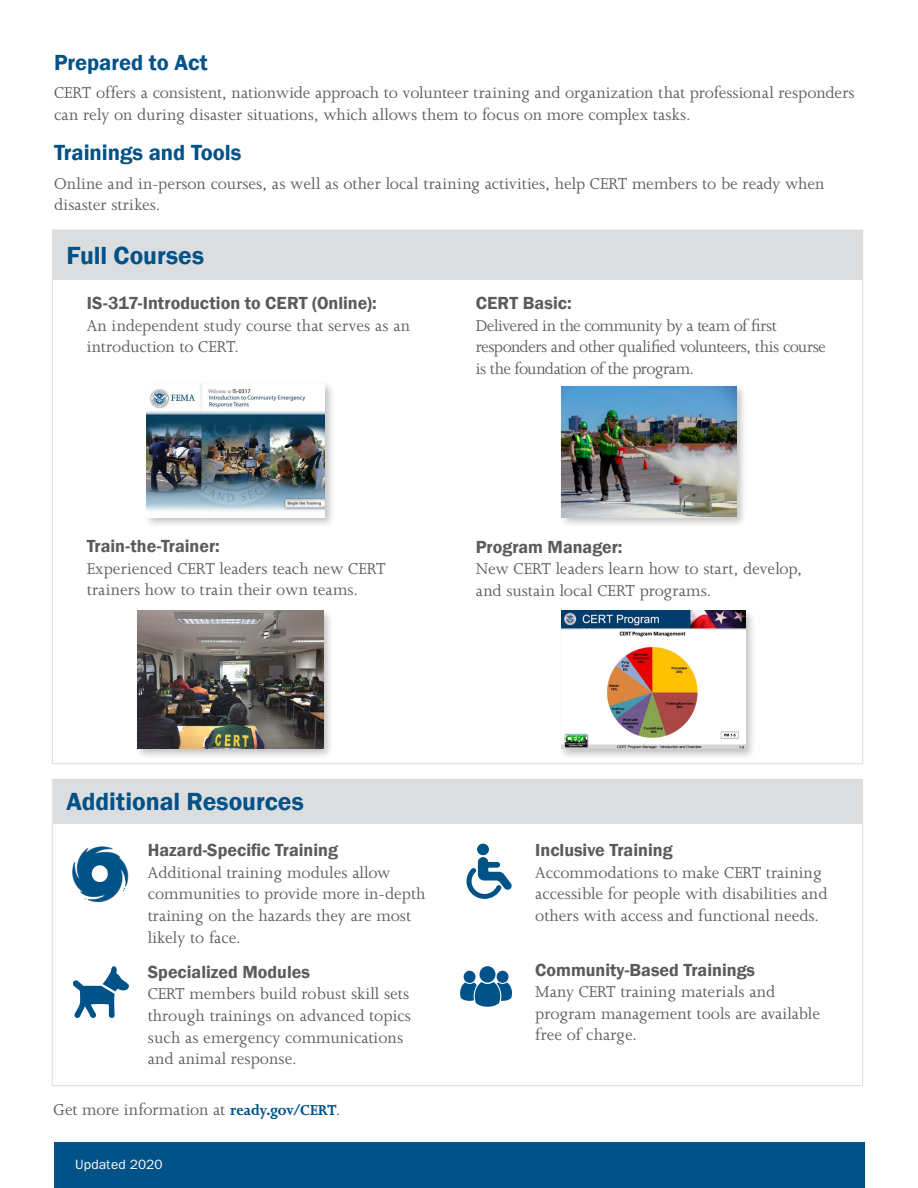
<style>
.page{position:relative;width:918px;height:1188px;background:#fff}
.page>*{position:absolute;margin:0;border:0;box-sizing:border-box;transform-origin:0 0}
.Intro{font:600 25.5px "Franklin Gothic";color:#005288}
.Intro-2{font:600 22.5px "Franklin Gothic";color:#005288}
.Body{font:18px/21.6px "Joanna MT Std";color:#5a5b5d}
.Body-2{font:600 18px "Franklin Gothic";color:#5a5b5d}
.Body-3{font:18px/21.6px "Joanna MT Std";letter-spacing:-.03em;color:#5a5b5d}
.Body-4{font:13.5px "Franklin Gothic";letter-spacing:.01em;color:#fff}
.s1{font-weight:700;font-size:16.5px;color:#005288}
</style>
<div class="page">
<div style="left:53px;top:230px;width:810px;height:50px;background:#dcddde"></div>
<div style="left:53px;top:779px;width:810px;height:45px;background:#dcddde"></div>
<div style="left:54px;top:1142px;width:811px;height:46px;background:#005288"></div>
<div style="left:477px;top:844px;width:12px;height:11px;background:#005287;border-radius:50%"></div>
<svg style="left:466px;top:857px;width:46px;height:42px"></svg>
<svg style="left:73px;top:966px;width:56px;height:52px"></svg>
<img style="left:72px;top:846px;width:57px;height:56px">
<div style="left:559px;top:383px;width:188px;height:145px;background:#000;opacity:.24"></div>
<img style="left:562px;top:386px;width:174px;height:131px">
<div style="left:144px;top:380px;width:192px;height:148px;background:#000;opacity:.24"></div>
<img style="left:146px;top:383px;width:179px;height:134px">
<div style="left:559px;top:608px;width:198px;height:152px;background:#000;opacity:.24"></div>
<img style="left:562px;top:611px;width:183px;height:137px">
<div style="left:480px;top:966px;width:15px;height:17px;background:#005288;border-radius:50%"></div>
<div style="left:464px;top:971px;width:11px;height:12px;background:#005288;border-radius:50%"></div>
<svg style="left:460px;top:982px;width:52px;height:25px"></svg>
<div style="left:497px;top:971px;width:11px;height:12px;background:#005288;border-radius:50%"></div>
<div style="left:135px;top:608px;width:199px;height:152px;background:#000;opacity:.24"></div>
<img style="left:137px;top:611px;width:186px;height:138px">
<p class="Intro-2" style="left:54px;top:48px;width:155px">Prepared to Act</p>
<p class="Body" style="left:54px;top:82px;width:802px">CERT offers a consistent, nationwide approach to volunteer training and organization that professional responders can rely on during disaster situations, which allows them to focus on more complex tasks.</p>
<p class="Intro-2" style="left:54px;top:139px;width:189px">Trainings and Tools</p>
<p class="Body" style="left:54px;top:172px;width:772px">Online and in-person courses, as well as other local training activities, help CERT members to be ready when disaster strikes.</p>
<p class="Intro" style="left:67px;top:239px;width:139px">Full Courses</p>
<p class="Body-2" style="left:87px;top:292px;width:292px">IS-317-Introduction to CERT (Online):</p>
<p class="Body" style="left:87px;top:315px;width:325px">An independent study course that serves as an introduction to CERT.</p>
<p class="Body-2" style="left:476px;top:292px;width:97px">CERT Basic:</p>
<p class="Body-3" style="left:476px;top:315px;width:352px">Delivered in the community by a team of first responders and other qualified volunteers, this course is the foundation of the program.</p>
<p class="Body-2" style="left:87px;top:535px;width:135px">Train-the-Trainer:</p>
<p class="Body" style="left:87px;top:558px;width:301px">Experienced CERT leaders teach new CERT trainers how to train their own teams.</p>
<p class="Body-2" style="left:476px;top:536px;width:148px">Program Manager:</p>
<p class="Body" style="left:476px;top:558px;width:328px">New CERT leaders learn how to start, develop, and sustain local CERT programs.</p>
<p class="Intro" style="left:66px;top:786px;width:239px">Additional Resources</p>
<p class="Body-2" style="left:148px;top:839px;width:192px">Hazard-Specific Training</p>
<p class="Body" style="left:148px;top:862px;width:279px">Additional training modules allow communities to provide more in-depth training on the hazards they are most likely to face.</p>
<p class="Body-2" style="left:148px;top:961px;width:164px">Specialized Modules</p>
<p class="Body" style="left:148px;top:983px;width:265px">CERT members build robust skill sets through trainings on advanced topics such as emergency communications and animal response.</p>
<p class="Body" style="left:54px;top:1099px;width:288px">Get more information at <span class="s1">ready.gov/CERT</span>.</p>
<p class="Body-4" style="left:75px;top:1157px;width:89px">Updated 2020</p>
<p class="Body-2" style="left:535px;top:839px;width:139px">Inclusive Training</p>
<p class="Body" style="left:535px;top:862px;width:294px">Accommodations to make CERT training accessible for people with disabilities and others with access and functional needs.</p>
<p class="Body-2" style="left:535px;top:959px;width:221px">Community-Based Trainings</p>
<p class="Body" style="left:535px;top:981px;width:286px">Many CERT training materials and program management tools are available free of charge.</p>
</div>
